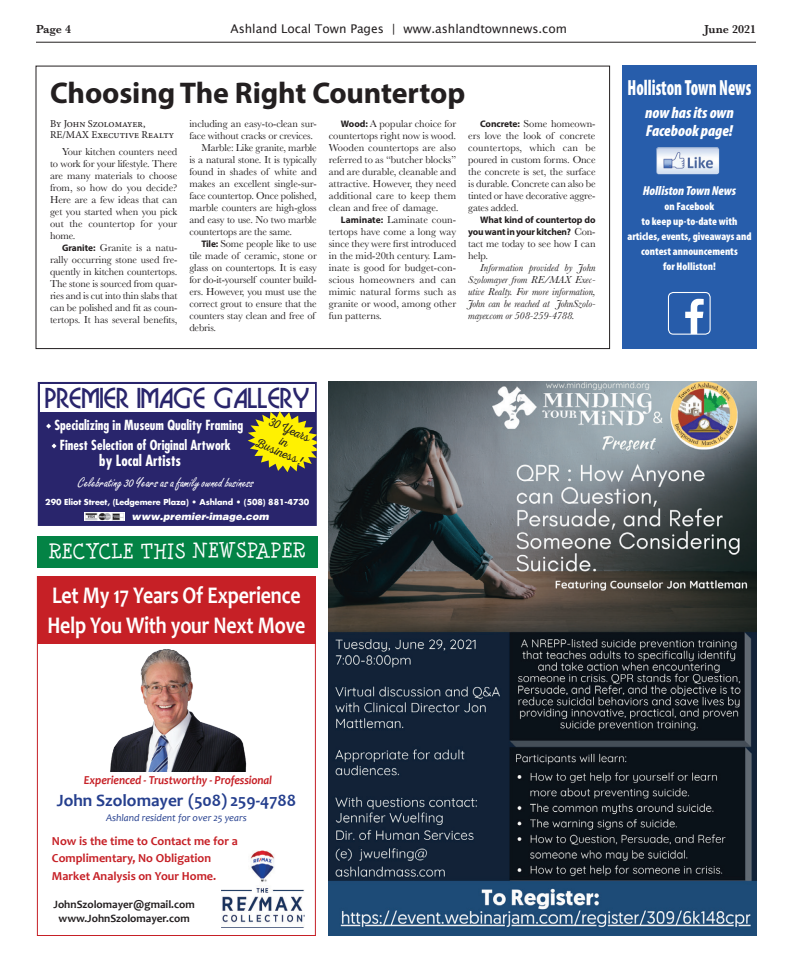
<style>
.page{position:relative;width:792px;height:972px;background:#fff}
.page>*{position:absolute;margin:0;border:0;box-sizing:border-box;transform-origin:0 0}
.t1{font:700 30px "Myriad Pro";letter-spacing:-.005em;color:#231f20}
.t2{font:28px "Businko";letter-spacing:-.005em;color:#29256c}
.t3{font:700 24px/30px "Candara";letter-spacing:-.01em;color:#fff;scale:.83 1}
.t4{font:900 condensed 22px "Myriad Pro";letter-spacing:-.005em;color:#fff;scale:.75 1}
.t5{font:21.1px "Minya Nouvelle";letter-spacing:.035em;color:#fff;scale:.94 1}
.t6{font:700 17.3px "Candara";color:#253f8e}
.t7{font:italic 900 condensed 16px/18px "Myriad Pro";color:#fff}
.t8{font:700 condensed 15px "Futura";color:#fff}
.t9{font:14px "Carefree";color:#fff}
.t10{font:700 condensed 13.6px/19.9px "Futura";color:#fff;text-align:center}
.t11{font:13.2px/24.5px "Nexa Rust Script L 0";color:#231f20;scale:.94 1}
.t12{font:italic 900 condensed 13px "Myriad Pro";color:#fff}
.t13{font:700 12.2px/17.3px "Candara";color:#c62026}
.t14{font:italic 700 12.2px "Candara";letter-spacing:-.01em;color:#c62026;scale:.94 1}
.t15{font:12px "Lucida Grande";color:#231f20}
.t16{font:600 12px "Baskerville";color:#231f20}
.t17{font:700 11.2px/14.3px "Candara";color:#231f20;text-align:center}
.t18{font:900 condensed 11px/15px "Myriad Pro";color:#fff;text-align:center}
.t19{font:10.5px/12px "Baskerville";letter-spacing:-.015em;color:#231f20;text-align:justify}
.t20{font:italic 10.5px/12px "Baskerville";letter-spacing:-.01em;color:#231f20;text-align:justify}
.t21{font:10.5px/11.5px "Minion Pro";letter-spacing:-.005em;color:#231f20}
.t22{font:italic 10.2px "Candara";color:#253f8e}
.t23{font:italic 900 10px "Helvetica";color:#fff}
.t24{font:700 9.5px/12px "Myriad Pro";letter-spacing:-.02em;color:#231f20;text-align:right}
.t25{font:700 8px "Futura";letter-spacing:-.01em;color:#fff}
.s1{font-family:"Myriad Pro";font-weight:700;font-size:9.5px}
.s2{font-family:"Baskerville";font-weight:400;font-size:10.5px}
</style>
<div class="page">
<hr style="left:36px;top:42px;width:720px;height:1px;background:#231f20">
<div style="left:37px;top:576px;width:279px;height:68px;background:#c62026"></div>
<div style="left:37px;top:576px;width:279px;height:360px;border:1px solid #c62026"></div>
<img style="left:110px;top:649px;width:137px;height:123px">
<img style="left:221px;top:851px;width:84px;height:72px">
<div style="left:36px;top:66px;width:574px;height:283px;border:1px solid #231f20"></div>
<div style="left:39px;top:383px;width:277px;height:142px;background:#29256c"></div>
<div style="left:38px;top:382px;width:279px;height:144px;border:2px solid #29256c"></div>
<div style="left:40px;top:384px;width:275px;height:28px;background:#fff"></div>
<img style="left:85px;top:512px;width:39px;height:9px">
<svg style="left:46px;top:424px;width:5px;height:5px"></svg>
<svg style="left:52px;top:443px;width:5px;height:5px"></svg>
<img style="left:329px;top:382px;width:428px;height:554px">
<div style="left:622px;top:65px;width:135px;height:284px;background:#275dab"></div>
<svg style="left:668px;top:294px;width:41px;height:39px"></svg>
<div style="left:668px;top:292px;width:43px;height:43px;border:1px solid #fff;border-radius:5px"></div>
<img style="left:656px;top:147px;width:63px;height:27px">
<div style="left:37px;top:536px;width:280px;height:32px;background:#038345"></div>
<svg style="left:248px;top:411px;width:69px;height:61px"></svg>
<p class="t16" style="left:36px;top:21px;width:37px">Page 4</p>
<p class="t15" style="left:230px;top:22px;width:338px">Ashland Local Town Pages | www.ashlandtownnews.com</p>
<p class="t16" style="left:704px;top:21px;width:53px">June 2021</p>
<h1 class="t1" style="left:50px;top:73px;width:417px">Choosing The Right Countertop</h1>
<p class="t21" style="left:50px;top:118px;width:126px">By John Szolomayer,<br>RE/MAX Executive Realty</p>
<p class="t19" style="left:50px;top:146px;width:129px;text-indent:12px">Your kitchen counters need to work for your lifestyle. There are many materials to choose from, so how do you decide?<br>Here are a few ideas that can get you started when you pick out the countertop for your home.</p>
<p class="t19" style="left:50px;top:242px;width:129px;text-indent:12px"><span class="s1">Granite:</span> Granite is a natu&shy;rally occurring stone used fre&shy;quently in kitchen countertops.<br>The stone is sourced from quar&shy;ries and is cut into thin slabs that can be polished and fit as coun&shy;tertops. It has several benefits,</p>
<p class="t19" style="left:468px;top:118px;width:129px;text-indent:12px"><span class="s1">Concrete:</span> Some homeown&shy;ers love the look of concrete countertops, which can be poured in custom forms. Once the concrete is set, the surface is durable. Concrete can also be tinted or have decorative aggre&shy;gates added.</p>
<p class="t24" style="left:468px;top:214px;width:129px">What kind of countertop do you want in your kitchen? <span class="s2">Con-</span></p>
<p class="t19" style="left:468px;top:238px;width:129px">tact me today to see how I can help.</p>
<p class="t20" style="left:468px;top:262px;width:129px;text-indent:12px">Information provided by John Szolomayer from RE/MAX Exec&shy;utive Realty. For more information, John can be reached at JohnSzolo&shy;mayer.com or 508-259-4788.</p>
<p class="t19" style="left:329px;top:118px;width:129px;text-indent:12px"><span class="s1">Wood:</span> A popular choice for countertops right now is wood.<br>Wooden countertops are also referred to as “butcher blocks” and are durable, cleanable and attractive. However, they need additional care to keep them clean and free of damage.</p>
<p class="t19" style="left:329px;top:214px;width:129px;text-indent:12px"><span class="s1">Laminate:</span> Laminate coun&shy;tertops have come a long way since they were first introduced in the mid-20th century. Lam&shy;inate is good for budget-con&shy;scious homeowners and can mimic natural forms such as granite or wood, among other fun patterns.</p>
<p class="t19" style="left:189px;top:118px;width:129px">including an easy-to-clean sur-</p>
<p class="t19" style="left:189px;top:130px;width:125px">face without cracks or crevices.</p>
<p class="t19" style="left:201px;top:142px;width:117px">Marble: Like granite, marble</p>
<p class="t19" style="left:189px;top:154px;width:129px">is a natural stone. It is typically</p>
<p class="t19" style="left:189px;top:166px;width:129px">found in shades of white and</p>
<p class="t19" style="left:189px;top:178px;width:129px">makes an excellent single-sur-</p>
<p class="t19" style="left:189px;top:190px;width:129px">face countertop. Once polished,</p>
<p class="t19" style="left:189px;top:202px;width:129px">marble counters are high-gloss</p>
<p class="t19" style="left:189px;top:214px;width:129px">and easy to use. No two marble</p>
<p class="t19" style="left:189px;top:226px;width:104px">countertops are the same.</p>
<p class="t19" style="left:201px;top:238px;width:117px"><span class="s1">Tile:</span> Some people like to use</p>
<p class="t19" style="left:189px;top:250px;width:129px">tile made of ceramic, stone or</p>
<p class="t19" style="left:189px;top:262px;width:129px">glass on countertops. It is easy</p>
<p class="t19" style="left:189px;top:274px;width:129px">for do-it-yourself counter build-</p>
<p class="t19" style="left:189px;top:286px;width:129px">ers. However, you must use the</p>
<p class="t19" style="left:189px;top:298px;width:129px">correct grout to ensure that the</p>
<p class="t19" style="left:189px;top:310px;width:127px">counters stay clean and free of</p>
<p class="t19" style="left:189px;top:322px;width:28px">debris.</p>
<h2 class="t2" style="left:45px;top:382px;width:266px">PREMIER IMAGE GALLERY</h2>
<p class="t11" style="left:271px;top:410px;width:52px;rotate:23deg">30 Years<br>Business</p>
<p class="t10" style="left:54px;top:415px;width:190px">Specializing in Museum Quality Framing<br>Finest Selection of Original Artwork</p>
<h3 class="t8" style="left:99px;top:451px;width:83px">by Local Artists</h3>
<p class="t25" style="left:45px;top:497px;width:266px">290 Eliot Street, (Ledgemere Plaza) • Ashland • (508) 881-4730</p>
<h3 class="t9" style="left:78px;top:474px;width:177px">Celebrating 30 Years as a family owned business</h3>
<p class="t23" style="left:132px;top:510px;width:139px">www.premier-image.com</p>
<h3 class="t5" style="left:49px;top:538px;width:275px">RECYCLE THIS NEWSPAPER</h3>
<h3 class="t3" style="left:47px;top:580px;width:312px">Let My 17 Years Of Experience<br>Help You With your Next Move</h3>
<h3 class="t4" style="left:628px;top:74px;width:166px">Holliston Town News</h3>
<h3 class="t7" style="left:645px;top:103px;width:90px">now has its own<br>Facebook page!</h3>
<p class="t12" style="left:643px;top:182px;width:95px">Holliston Town News</p>
<p class="t18" style="left:627px;top:198px;width:126px">on Facebook<br>to keep up-to-date with articles, events, giveaways and contest announcements<br>for Holliston!</p>
<p class="t14" style="left:84px;top:773px;width:202px">Experienced - Trustworthy - Professional</p>
<h3 class="t6" style="left:57px;top:789px;width:241px">John Szolomayer (508) 259-4788</h3>
<p class="t22" style="left:106px;top:811px;width:142px">Ashland resident for over 25 years</p>
<p class="t13" style="left:52px;top:832px;width:187px">Now is the time to Contact me for a<br>Complimentary, No Obligation<br>Market Analysis on Your Home.</p>
<p class="t17" style="left:54px;top:897px;width:143px">JohnSzolomayer@gmail.com www.JohnSzolomayer.com</p>
</div>
